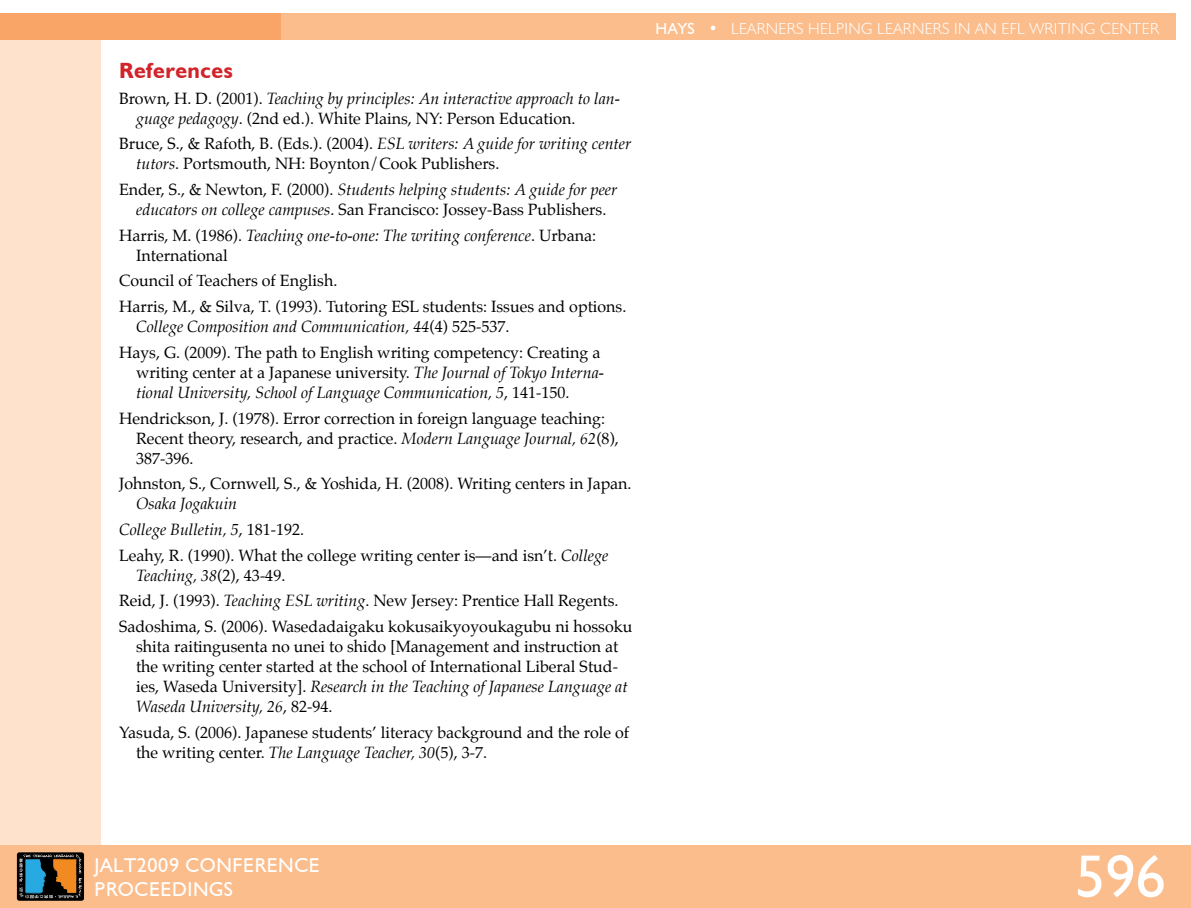
<style>
.page{position:relative;width:1191px;height:908px;background:#fff}
.page>*{position:absolute;margin:0;border:0;box-sizing:border-box;transform-origin:0 0}
.t1{font:60px "Humanist 521 BT";color:#fff}
.t2{font:700 22px "Humanist 521 BT";letter-spacing:.025em;color:#d2232a}
.t3{font:20px/24px "Humanist 521 BT";letter-spacing:.03em;color:#fff}
.t4{font:16px/20px "Palatino";color:#000}
.t5{font:italic 16px/20px "Palatino";color:#000}
.t6{font:300 16px "Humanist 521 BT";letter-spacing:.02em;color:#fff}
.s1{font-style:normal}
.s2{font-style:italic}
.s3{font-weight:400}
</style>
<div class="page">
<div style="left:0;top:14px;width:101px;height:888px;background:#fee2cb"></div>
<div style="left:0;top:845px;width:1191px;height:62px;background:#fcbd8c"></div>
<div style="left:0;top:13px;width:281px;height:27px;background:#f9a567"></div>
<div style="left:281px;top:13px;width:895px;height:27px;background:#fcbd8c"></div>
<svg style="left:17px;top:851px;width:67px;height:49px"></svg>
<svg style="left:19px;top:853px;width:63px;height:44px;background:#4d5246"></svg>
<h2 class="t2" style="left:119px;top:57px;width:115px">References</h2>
<p class="t5" style="left:136px;top:88px;width:485px;text-indent:-17px"><span class="s1">Brown, H. D. (2001).</span> Teaching by principles: An interactive approach to lan&shy;guage pedagogy<span class="s1">. (2nd ed.). White Plains, NY: Person Education.</span></p>
<p class="t4" style="left:136px;top:134px;width:497px;text-indent:-17px">Bruce, S., &amp; Rafoth, B. (Eds.). (2004). <span class="s2">ESL writers: A guide for writing center tutors</span>. Portsmouth, NH: Boynton/Cook Publishers.</p>
<p class="t5" style="left:119px;top:180px;width:500px;text-align:center"><span class="s1">Ender, S., &amp; Newton, F. (2000).</span> Students helping students: A guide for peer educators on college campuses<span class="s1">. San Francisco: Jossey-Bass Publishers.</span></p>
<p class="t5" style="left:136px;top:225px;width:461px;text-indent:-17px"><span class="s1">Harris, M. (1986).</span> Teaching one-to-one: The writing conference<span class="s1">. Urbana:<br>International</span></p>
<p class="t4" style="left:119px;top:268px;width:509px;line-height:25.6px">Council of Teachers of English.<br>Harris, M., &amp; Silva, T. (1993). Tutoring ESL students: Issues and options.</p>
<p class="t4" style="left:119px;top:314px;width:483px;line-height:25.6px;text-indent:17px"><span class="s2">College Composition and Communication, 44</span>(4) 525-537.<br>Hays, G. (2009). The path to English writing competency: Creating a</p>
<p class="t5" style="left:136px;top:362px;width:469px"><span class="s1">writing center at a Japanese university.</span> The Journal of Tokyo Interna&shy;tional University, School of Language Communication, 5<span class="s1">, 141-150.</span></p>
<p class="t4" style="left:136px;top:408px;width:484px;text-indent:-17px">Hendrickson, J. (1978). Error correction in foreign language teaching:<br>Recent theory, research, and practice. <span class="s2">Modern Language Journal, 62</span>(8),<br>387-396.</p>
<p class="t4" style="left:119px;top:473px;width:514px">Johnston, S., Cornwell, S., &amp; Yoshida, H. (2008). Writing centers in Japan.</p>
<p class="t4" style="left:119px;top:491px;width:491px;line-height:25.6px;text-indent:17px"><span class="s2">Osaka Jogakuin<br>College Bulletin, 5</span>, 181-192.<br>Leahy, R. (1990). What the college writing center is—and isn’t. <span class="s2">College</span></p>
<p class="t4" style="left:119px;top:562px;width:515px;line-height:25.6px;text-indent:17px"><span class="s2">Teaching, 38</span>(2), 43-49.<br>Reid, J. (1993). <span class="s2">Teaching ESL writing</span>. New Jersey: Prentice Hall Regents.<br>Sadoshima, S. (2006). Wasedadaigaku kokusaikyoyoukagubu ni hossoku</p>
<p class="t4" style="left:136px;top:636px;width:493px">shita raitingusenta no unei to shido [Management and instruction at the writing center started at the school of International Liberal Stud&shy;ies, Waseda University]. <span class="s2">Research in the Teaching of Japanese Language at Waseda University, 26</span>, 82-94.</p>
<p class="t4" style="left:136px;top:722px;width:494px;text-indent:-17px">Yasuda, S. (2006). Japanese students’ literacy background and the role of the writing center. <span class="s2">The Language Teacher, 30</span>(5), 3-7.</p>
<p class="t6" style="left:655px;top:19px;width:505px"><span class="s3">Hays</span> • LEARNERS HELPI NG LEARNERS I N AN EFL WRITI NG CENTER</p>
<p class="t3" style="left:95px;top:851px;width:227px">JALT2009 CONFERENCE<br>PROCEEDINGS</p>
<h1 class="t1" style="left:1075px;top:838px;width:92px">596</h1>
</div>
